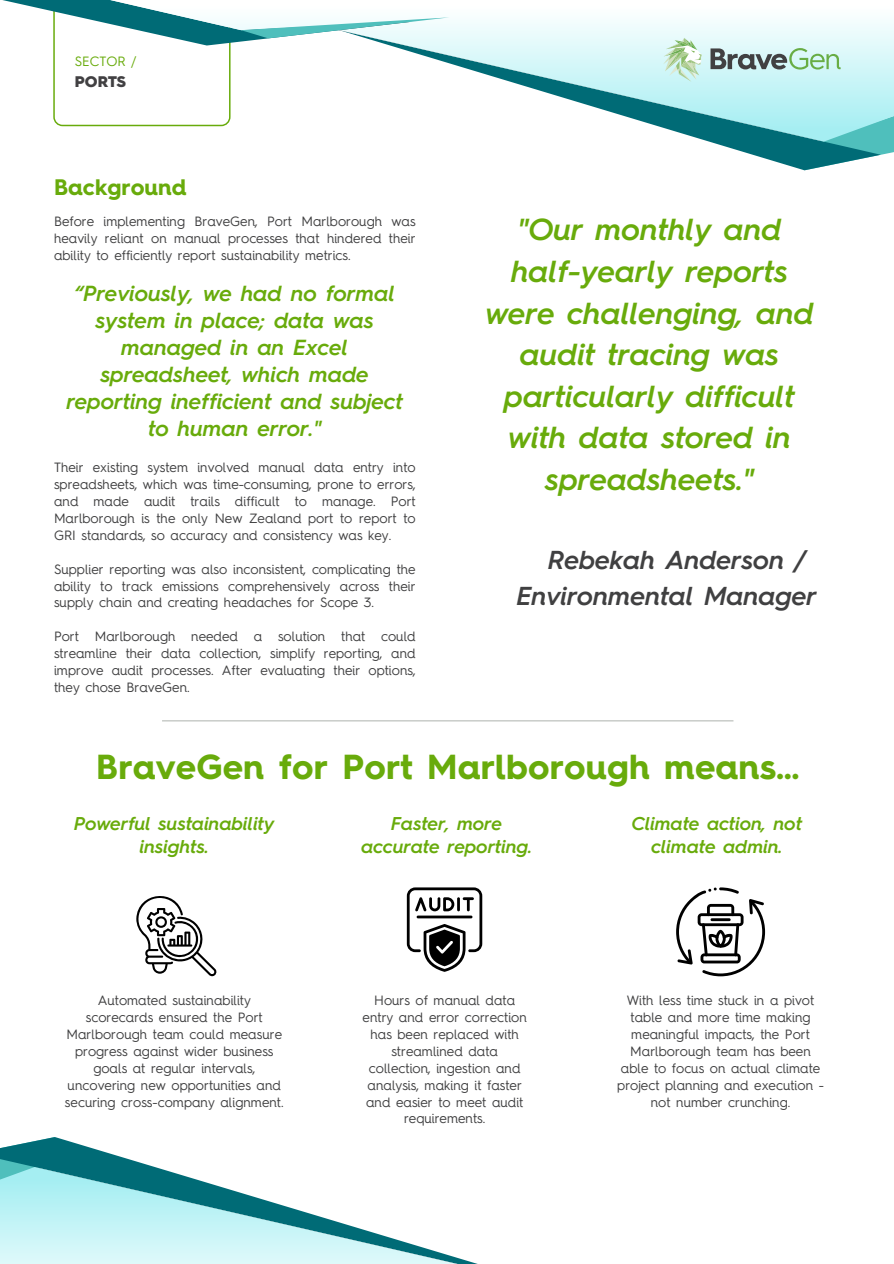
<style>
.page{position:relative;width:894px;height:1264px;background:#fff}
.page>*{position:absolute;margin:0;border:0;box-sizing:border-box;transform-origin:0 0}
.t1{font:700 34.8px "Hurme Geometric Sans 4";letter-spacing:.005em;color:#68ab0b}
.t2{font:italic 600 30.45px/41.7px "Hurme Geometric Sans 4";color:#68ab0b;text-align:center}
.t3{font:italic 600 25.95px/36px "Hurme Geometric Sans 4";color:#404041}
.t4{font:700 22.5px "Hurme Geometric Sans 4";color:#68ab0b}
.t5{font:italic 600 21.9px/27px "Hurme Geometric Sans 4";color:#68ab0b;text-align:center}
.t6{font:italic 600 18.6px/22.5px "Hurme Geometric Sans 4";color:#68ab0b;text-align:center}
.t7{font:900 15.45px "Hurme Geometric Sans 4";color:#414042}
.t8{font:13.5px/16.8px "Hurme Geometric Sans 4";color:#404041;text-align:justify}
.t9{font:13.5px "Hurme Geometric Sans 4";color:#68ab0b}
</style>
<div class="page">
<svg style="left:880px;top:142px;width:13px;height:13px"></svg>
<svg style="left:710px;top:142px;width:170px;height:28px;fill:#006b76"></svg>
<svg style="left:109px;top:20px;width:784px;height:122px"></svg>
<svg style="left:2px;top:0;width:549px;height:126px"></svg>
<svg style="left:663px;top:38px;width:38px;height:44px"></svg>
<svg style="left:710px;top:48px;width:130px;height:22px"></svg>
<svg style="left:407px;top:887px;width:75px;height:84px"></svg>
<svg style="left:676px;top:887px;width:88px;height:89px"></svg>
<svg style="left:136px;top:896px;width:81px;height:80px"></svg>
<hr style="left:162px;top:720px;width:571px;height:1px;background:#b7bbb7">
<svg style="left:0;top:1137px;width:151px;height:29px;fill:#006b76"></svg>
<svg style="left:0;top:1166px;width:474px;height:97px"></svg>
<p class="t9" style="left:75px;top:55px;width:63px">SECTOR /</p>
<h6 class="t7" style="left:75px;top:75px;width:53px">PORTS</h6>
<p class="t4" style="left:54px;top:177px;width:134px">Background</p>
<h1 class="t8" style="left:54px;top:214px;width:363px">Before implementing BraveGen, Port Marlborough was heavily reliant on manual processes that hindered their ability to efficiently report sustainability metrics.</h1>
<h5 class="t5" style="left:67px;top:282px;width:338px">“Previously, we had no formal system in place; data was managed in an Excel spreadsheet, which made reporting inefficient and subject to human error."</h5>
<p class="t8" style="left:54px;top:460px;width:363px">Their existing system involved manual data entry into spreadsheets, which was time-consuming, prone to errors, and made audit trails difficult to manage. Port Marlborough is the only New Zealand port to report to GRI standards, so accuracy and consistency was key.</p>
<p class="t8" style="left:54px;top:561px;width:363px">Supplier reporting was also inconsistent, complicating the ability to track emissions comprehensively across their supply chain and creating headaches for Scope 3.</p>
<h5 class="t8" style="left:54px;top:629px;width:363px">Port Marlborough needed a solution that could streamline their data collection, simplify reporting, and improve audit processes. After evaluating their options, they chose BraveGen.</h5>
<p class="t2" style="left:485px;top:211px;width:329px">"Our monthly and half-yearly reports were challenging, and audit tracing was particularly difficult with data stored in spreadsheets."</p>
<h4 class="t3" style="left:516px;top:544px;width:302px;text-indent:31px">Rebekah Anderson /<br>Environmental Manager</h4>
<h3 class="t1" style="left:96px;top:752px;width:704px">BraveGen for Port Marlborough means...</h3>
<h2 class="t6" style="left:74px;top:814px;width:202px">Powerful sustainability insights.</h2>
<p class="t8" style="left:65px;top:993px;width:220px;text-align:center">Automated sustainability scorecards ensured the Port<br>Marlborough team could measure progress against wider business goals at regular intervals, uncovering new opportunities and securing cross-company alignment.</p>
<h4 class="t6" style="left:361px;top:814px;width:172px">Faster, more accurate reporting.</h4>
<p class="t8" style="left:362px;top:993px;width:166px;text-align:center">Hours of manual data entry and error correction has been replaced with streamlined data collection, ingestion and analysis, making it faster and easier to meet audit requirements.</p>
<p class="t6" style="left:631px;top:814px;width:172px">Climate action, not climate admin.</p>
<p class="t8" style="left:617px;top:993px;width:208px;text-align:center">With less time stuck in a pivot table and more time making meaningful impacts, the Port<br>Marlborough team has been able to focus on actual climate project planning and execution - not number crunching.</p>
</div>
